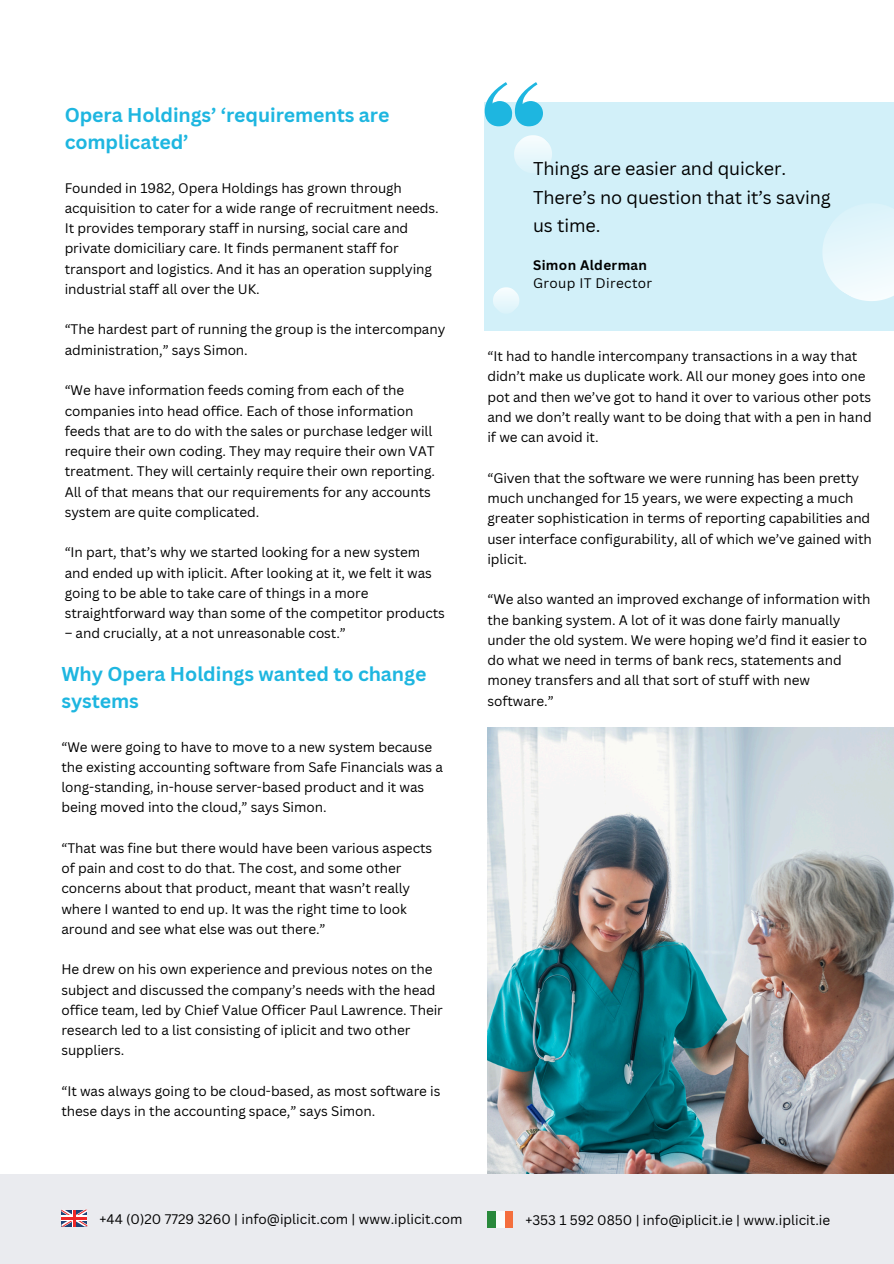
<style>
.page{position:relative;width:894px;height:1264px;background:#fff}
.page>*{position:absolute;margin:0;border:0;box-sizing:border-box;transform-origin:0 0}
.t1{font:700 19.5px/27px "Canva Sans";letter-spacing:-.005em;color:#1eb6e0}
.t2{font:18px/28.2px "Canva Sans";letter-spacing:-.005em;color:#000}
.t3{font:13.5px/20.2px "Canva Sans";letter-spacing:-.005em;color:#000}
.t4{font:13.5px "Canva Sans";letter-spacing:.025em;color:#000}
.t5{font:700 13.5px "Canva Sans";letter-spacing:.025em;color:#000}
</style>
<div class="page">
<div style="left:484px;top:103px;width:409px;height:228px;background:#d2f0f9"></div>
<svg style="left:822px;top:208px;width:71px;height:93px"></svg>
<svg style="left:484px;top:82px;width:76px;height:88px"></svg>
<svg style="left:493px;top:287px;width:26px;height:25px"></svg>
<img style="left:487px;top:727px;width:406px;height:447px">
<div style="left:0;top:1174px;width:893px;height:89px;background:#eaebef"></div>
<div style="left:487px;top:1210px;width:9px;height:17px;background:#29893b"></div>
<div style="left:504px;top:1210px;width:9px;height:17px;background:#f46f3d"></div>
<div style="left:496px;top:1210px;width:8px;height:17px;background:#fafdfa"></div>
<svg style="left:61px;top:1209px;width:26px;height:17px"></svg>
<p class="t1" style="left:65px;top:101px;width:326px">Opera Holdings’ ‘requirements are complicated’</p>
<p class="t3" style="left:65px;top:177px;width:375px">Founded in 1982, Opera Holdings has grown through acquisition to cater for a wide range of recruitment needs.<br>It provides temporary staff in nursing, social care and private domiciliary care. It finds permanent staff for transport and logistics. And it has an operation supplying industrial staff all over the UK.</p>
<h2 class="t3" style="left:65px;top:319px;width:382px">“The hardest part of running the group is the intercompany administration,” says Simon.</h2>
<p class="t3" style="left:65px;top:380px;width:372px">“We have information feeds coming from each of the companies into head office. Each of those information feeds that are to do with the sales or purchase ledger will require their own coding. They may require their own VAT treatment. They will certainly require their own reporting.<br>All of that means that our requirements for any accounts system are quite complicated.</p>
<p class="t3" style="left:65px;top:542px;width:381px">“In part, that’s why we started looking for a new system and ended up with iplicit. After looking at it, we felt it was going to be able to take care of things in a more straightforward way than some of the competitor products</p>
<p class="t3" style="left:65px;top:623px;width:282px">– and crucially, at a not unreasonable cost.”</p>
<p class="t1" style="left:61px;top:659px;width:366px">Why Opera Holdings wanted to change systems</p>
<p class="t3" style="left:61px;top:736px;width:383px">“We were going to have to move to a new system because the existing accounting software from Safe Financials was a long-standing, in-house server-based product and it was being moved into the cloud,” says Simon.</p>
<p class="t3" style="left:61px;top:837px;width:372px">“That was fine but there would have been various aspects of pain and cost to do that. The cost, and some other concerns about that product, meant that wasn’t really where I wanted to end up. It was the right time to look around and see what else was out there.”</p>
<p class="t3" style="left:61px;top:959px;width:383px">He drew on his own experience and previous notes on the subject and discussed the company’s needs with the head office team, led by Chief Value Officer Paul Lawrence. Their research led to a list consisting of iplicit and two other suppliers.</p>
<p class="t3" style="left:61px;top:1080px;width:380px">“It was always going to be cloud-based, as most software is these days in the accounting space,” says Simon.</p>
<p class="t2" style="left:533px;top:154px;width:299px">Things are easier and quicker.<br>There’s no question that it’s saving us time.</p>
<h1 class="t5" style="left:533px;top:256px;width:115px">Simon Alderman</h1>
<p class="t4" style="left:533px;top:274px;width:121px">Group IT Director</p>
<p class="t3" style="left:487px;top:346px;width:385px">“It had to handle intercompany transactions in a way that didn’t make us duplicate work. All our money goes into one pot and then we’ve got to hand it over to various other pots and we don’t really want to be doing that with a pen in hand if we can avoid it.</p>
<h1 class="t3" style="left:487px;top:467px;width:386px">“Given that the software we were running has been pretty much unchanged for 15 years, we were expecting a much greater sophistication in terms of reporting capabilities and user interface configurability, all of which we’ve gained with iplicit.</h1>
<p class="t3" style="left:487px;top:589px;width:384px">“We also wanted an improved exchange of information with the banking system. A lot of it was done fairly manually under the old system. We were hoping we’d find it easier to do what we need in terms of bank recs, statements and money transfers and all that sort of stuff with new software.”</p>
<p class="t3" style="left:100px;top:1208px;width:364px">+44 (0)20 7729 3260 | info@iplicit.com | www.iplicit.com</p>
<p class="t3" style="left:525px;top:1209px;width:306px">+353 1 592 0850 | info@iplicit.ie | www.iplicit.ie</p>
</div>
